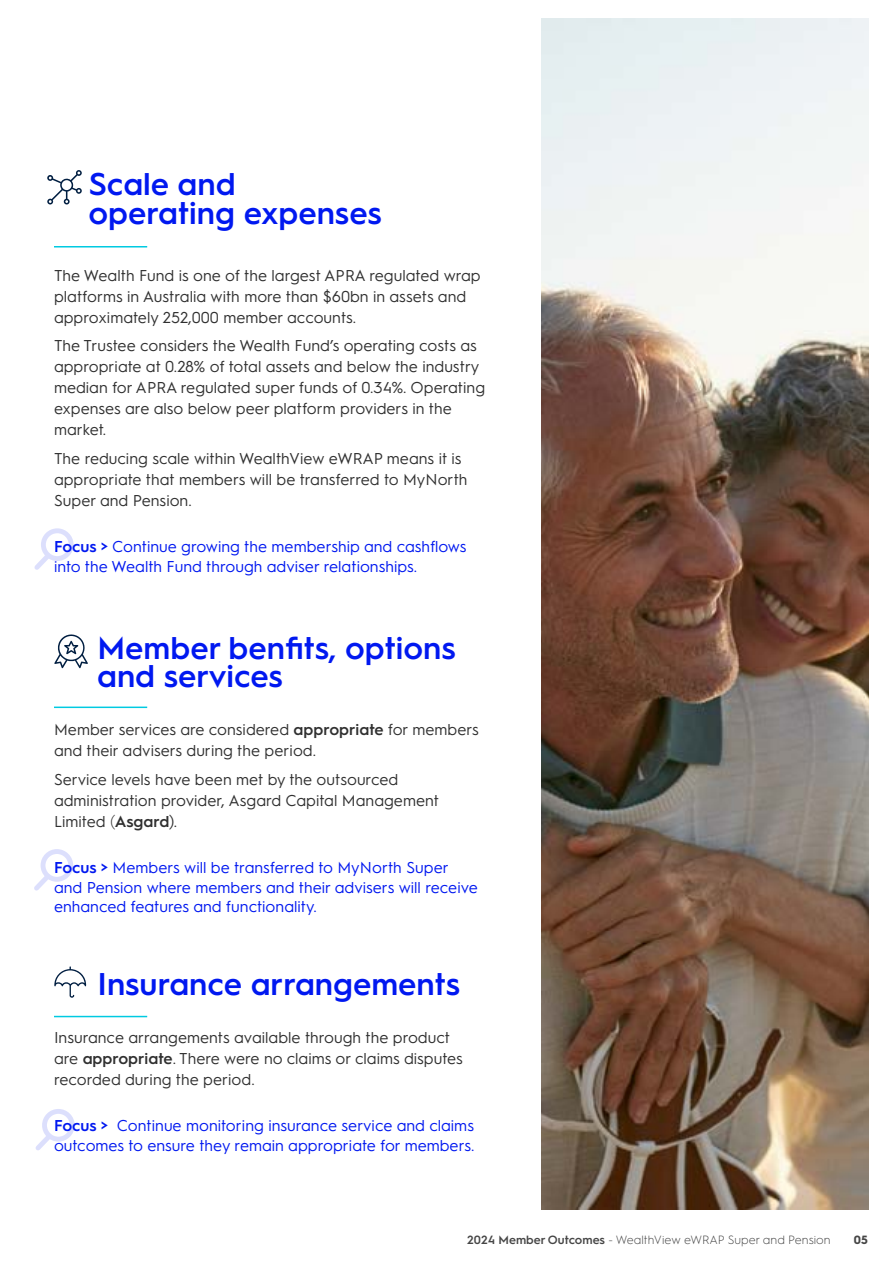
<style>
.page{position:relative;width:893px;height:1263px;background:#fff}
.page>*{position:absolute;margin:0;border:0;box-sizing:border-box;transform-origin:0 0}
.t1{font:600 31.5px/28.5px "Hurme Geometric Sans 1";color:#0018f0}
.t2{font:15.75px/21px "Hurme Geometric Sans 1";color:#303030}
.t3{font:15.75px/19.5px "Hurme Geometric Sans 1";color:#0018f0}
.t4{font:300 12px "Hurme Geometric Sans 1";color:#464646}
.t5{font:700 12px "Hurme Geometric Sans 1";color:#464646}
.s1{font-weight:600}
.s2{font-weight:300}
</style>
<div class="page">
<img style="left:541px;top:19px;width:327px;height:1190px">
<hr style="left:54px;top:246px;width:93px;height:1px;background:#00cae1">
<hr style="left:54px;top:706px;width:93px;height:2px;background:#00cae1">
<hr style="left:54px;top:1016px;width:93px;height:1px;background:#00cae1">
<svg style="left:47px;top:170px;width:35px;height:35px"></svg>
<svg style="left:54px;top:634px;width:34px;height:34px"></svg>
<svg style="left:54px;top:966px;width:32px;height:32px"></svg>
<div style="left:42px;top:1109px;width:33px;height:32px;border:5px solid #0018f0;border-radius:50%"></div>
<svg style="left:35px;top:1129px;width:21px;height:21px"></svg>
<div style="left:41px;top:849px;width:32px;height:33px;border:5px solid #0018f0;border-radius:50%"></div>
<svg style="left:34px;top:869px;width:21px;height:22px"></svg>
<div style="left:41px;top:528px;width:33px;height:33px;border:5px solid #0018f0;border-radius:50%"></div>
<svg style="left:34px;top:549px;width:21px;height:21px"></svg>
<h1 class="t1" style="left:88px;top:168px;width:295px">Scale and operating expenses</h1>
<p class="t2" style="left:54px;top:264px;width:428px">The Wealth Fund is one of the largest APRA regulated wrap platforms in Australia with more than $60bn in assets and approximately 252,000 member accounts.</p>
<p class="t2" style="left:54px;top:334px;width:433px">The Trustee considers the Wealth Fund’s operating costs as appropriate at 0.28% of total assets and below the industry median for APRA regulated super funds of 0.34%. Operating expenses are also below peer platform providers in the market.</p>
<p class="t2" style="left:54px;top:447px;width:415px">The reducing scale within WealthView eWRAP means it is appropriate that members will be transferred to MyNorth<br>Super and Pension.</p>
<p class="t3" style="left:54px;top:536px;width:414px"><span class="s1">Focus &gt;</span> Continue growing the membership and cashflows into the Wealth Fund through adviser relationships.</p>
<h1 class="t1" style="left:97px;top:631px;width:360px">Member benfits, options and services</h1>
<p class="t2" style="left:54px;top:718px;width:426px">Member services are considered <span class="s1">appropriate</span> for members and their advisers during the period.</p>
<p class="t2" style="left:54px;top:768px;width:387px">Service levels have been met by the outsourced administration provider, Asgard Capital Management<br>Limited <span class="s2">(</span><span class="s1">Asgard</span>).</p>
<p class="t3" style="left:54px;top:857px;width:425px"><span class="s1">Focus &gt;</span> Members will be transferred to MyNorth Super and Pension where members and their advisers will receive enhanced features and functionality.</p>
<h1 class="t1" style="left:97px;top:967px;width:364px">Insurance arrangements</h1>
<p class="t2" style="left:54px;top:1026px;width:410px">Insurance arrangements available through the product are <span class="s1">appropriate</span>. There were no claims or claims disputes recorded during the period.</p>
<p class="t3" style="left:54px;top:1115px;width:422px"><span class="s1">Focus &gt;</span> Continue monitoring insurance service and claims outcomes to ensure they remain appropriate for members.</p>
<p class="t4" style="left:467px;top:1231px;width:365px"><span class="s1">2024 Member Outcomes</span> - WealthView eWRAP Super and Pension</p>
<p class="t5" style="left:854px;top:1231px;width:15px">05</p>
</div>
